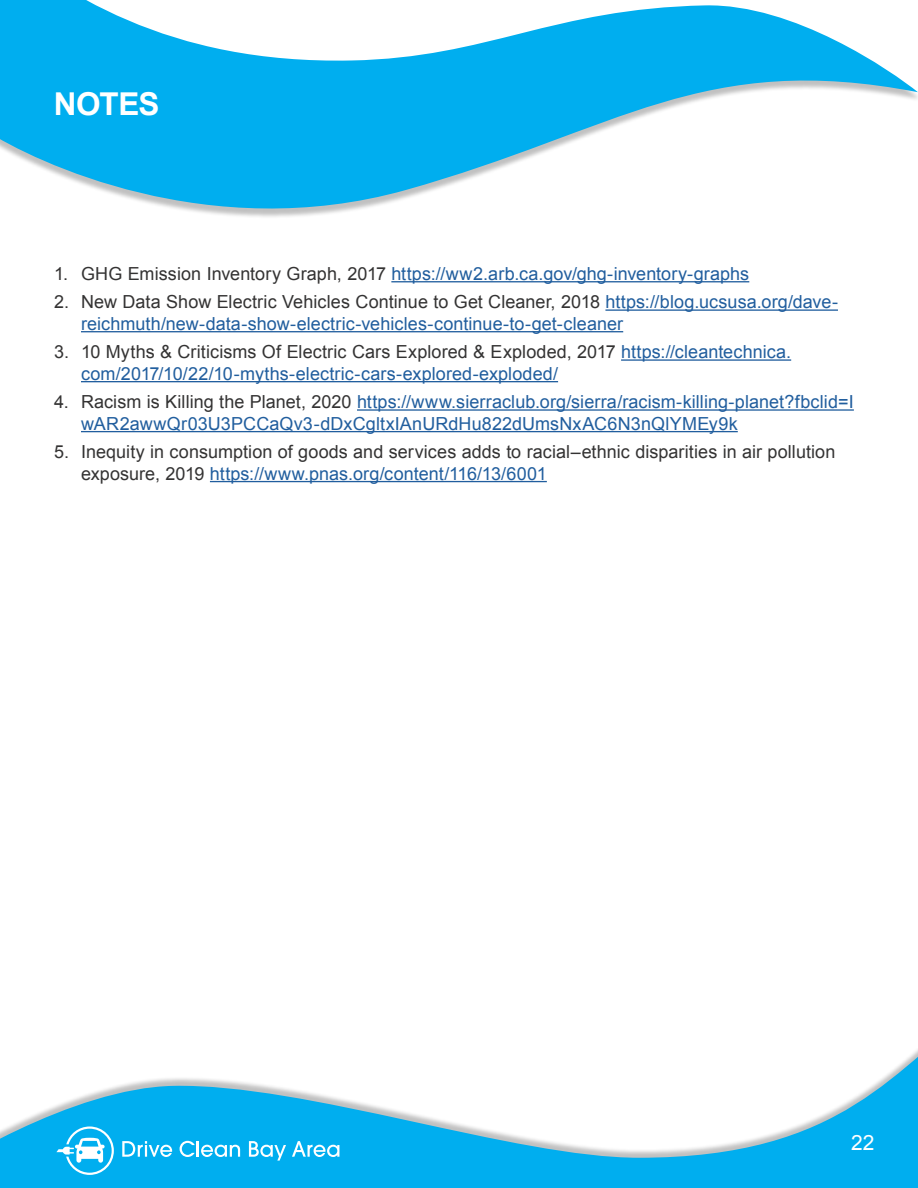
<style>
.page{position:relative;width:918px;height:1188px;background:#fff}
.page>*{position:absolute;margin:0;border:0;box-sizing:border-box;transform-origin:0 0}
.t1{font:700 31.5px "Arial";letter-spacing:-.02em;color:#fff}
.t2{font:21px "Arial";color:#fff}
.t3{font:18px/21.6px "Arial";letter-spacing:.005em;color:#215e9e}
.t4{font:18px/21.6px "Arial";letter-spacing:.005em;color:#343333}
.s1{color:#343333}
.s2{color:#215e9e}
</style>
<div class="page">
<svg style="left:0;top:1049px;width:918px;height:139px"></svg>
<svg style="left:56px;top:1126px;width:58px;height:49px"></svg>
<svg style="left:122px;top:1141px;width:50px;height:16px"></svg>
<svg style="left:180px;top:1141px;width:60px;height:16px"></svg>
<svg style="left:249px;top:1141px;width:37px;height:20px"></svg>
<svg style="left:292px;top:1141px;width:47px;height:16px"></svg>
<svg style="left:0;top:0;width:918px;height:217px;fill:#00aeef"></svg>
<hr style="left:391px;top:281px;width:358px;height:1px;background:#215e9e">
<hr style="left:605px;top:309px;width:233px;height:2px;background:#215e9e">
<hr style="left:81px;top:331px;width:542px;height:1px;background:#215e9e">
<hr style="left:621px;top:359px;width:170px;height:2px;background:#215e9e">
<hr style="left:81px;top:381px;width:477px;height:1px;background:#215e9e">
<hr style="left:357px;top:409px;width:497px;height:2px;background:#215e9e">
<hr style="left:81px;top:431px;width:657px;height:1px;background:#215e9e">
<hr style="left:210px;top:481px;width:337px;height:1px;background:#215e9e">
<h1 class="t1" style="left:54px;top:91px;width:107px">NOTES</h1>
<p class="t3" style="left:54px;top:263px;width:697px"><span class="s1">1. GHG Emission Inventory Graph, 2017</span> https://ww2.arb.ca.gov/ghg-inventory-graphs</p>
<p class="t3" style="left:81px;top:291px;width:759px;text-indent:-27px"><span class="s1">2. New Data Show Electric Vehicles Continue to Get Cleaner, 2018</span> https://blog.ucsusa.org/dave&shy;reichmuth/new-data-show-electric-vehicles-continue-to-get-cleaner</p>
<p class="t3" style="left:81px;top:341px;width:712px;text-indent:-27px"><span class="s1">3. 10 Myths &amp; Criticisms Of Electric Cars Explored &amp; Exploded, 2017</span> https://cleantechnica. com/2017/10/22/10-myths-electric-cars-explored-exploded/</p>
<p class="t3" style="left:81px;top:391px;width:774px;text-indent:-27px"><span class="s1">4. Racism is Killing the Planet, 2020</span> https://www.sierraclub.org/sierra/racism-killing-planet?fbclid=I wAR2awwQr03U3PCCaQv3-dDxCgltxIAnURdHu822dUmsNxAC6N3nQlYMEy9k</p>
<p class="t4" style="left:81px;top:441px;width:756px;text-indent:-27px">5. Inequity in consumption of goods and services adds to racial–ethnic disparities in air pollution exposure, 2019 <span class="s2">https://www.pnas.org/content/116/13/6001</span></p>
<p class="t2" style="left:851px;top:1133px;width:25px">22</p>
</div>
